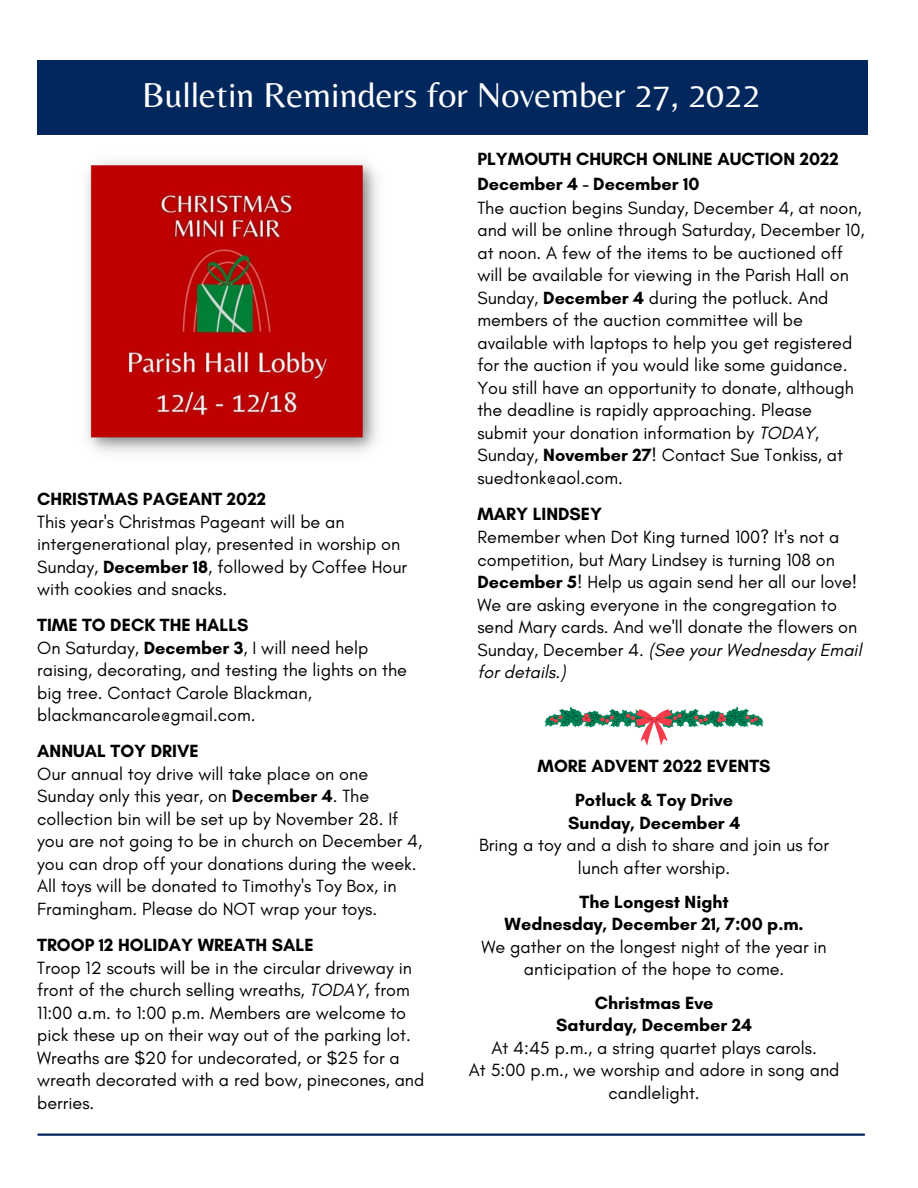
<style>
.page{position:relative;width:918px;height:1188px;background:#fff}
.page>*{position:absolute;margin:0;border:0;box-sizing:border-box;transform-origin:0 0}
.t1{font:36px "Belleza";color:#fff}
.t2{font:18px/22.5px "Glacial Indifference";color:#000}
.t3{font:700 18px/22.5px "Glacial Indifference";color:#000;text-align:center}
.s1{font-weight:700}
.s2{font-style:italic}
</style>
<div class="page">
<hr style="left:38px;top:1134px;width:826px;height:2px;background:#01275c">
<div style="left:37px;top:60px;width:830px;height:75px;background:#01275c"></div>
<img style="left:87px;top:161px;width:291px;height:292px">
<svg style="left:544px;top:707px;width:220px;height:39px"></svg>
<h1 class="t1" style="left:142px;top:73px;width:620px">Bulletin Reminders for November 27, 2022</h1>
<p class="t3" style="left:37px;top:488px;width:230px">CHRISTMAS PAGEANT 2022</p>
<p class="t2" style="left:37px;top:510px;width:371px">This year's Christmas Pageant will be an intergenerational play, presented in worship on Sunday, <span class="s1">December 18</span>, followed by Coffee Hour with cookies and snacks.</p>
<p class="t2" style="left:37px;top:614px;width:371px"><span class="s1">TIME TO DECK THE HALLS<br></span>On Saturday, <span class="s1">December 3</span>, I will need help raising, decorating, and testing the lights on the big tree. Contact Carole Blackman, blackmancarole@gmail.com.</p>
<p class="t3" style="left:37px;top:740px;width:163px">ANNUAL TOY DRIVE</p>
<p class="t2" style="left:37px;top:762px;width:387px">Our annual toy drive will take place on one Sunday only this year, on <span class="s1">December 4</span>. The collection bin will be set up by November 28. If you are not going to be in church on December 4, you can drop off your donations during the week.<br>All toys will be donated to Timothy's Toy Box, in Framingham. Please do NOT wrap your toys.</p>
<p class="t3" style="left:37px;top:934px;width:278px">TROOP 12 HOLIDAY WREATH SALE</p>
<p class="t2" style="left:37px;top:956px;width:389px">Troop 12 scouts will be in the circular driveway in front of the church selling wreaths, <span class="s2">TODAY,</span> from 11:00 a.m. to 1:00 p.m. Members are welcome to pick these up on their way out of the parking lot.<br>Wreaths are $20 for undecorated, or $25 for a wreath decorated with a red bow, pinecones, and berries.</p>
<p class="t3" style="left:477px;top:147px;width:363px;line-height:24.8px;text-align:left">PLYMOUTH CHURCH ONLINE AUCTION 2022<br>December 4 - December 10</p>
<p class="t2" style="left:477px;top:196px;width:389px">The auction begins Sunday, December 4, at noon, and will be online through Saturday, December 10, at noon. A few of the items to be auctioned off will be available for viewing in the Parish Hall on Sunday, <span class="s1">December 4</span> during the potluck. And members of the auction committee will be available with laptops to help you get registered for the auction if you would like some guidance.<br>You still have an opportunity to donate, although the deadline is rapidly approaching. Please submit your donation information by <span class="s2">TODAY</span>, Sunday, <span class="s1">November 27</span>! Contact Sue Tonkiss, at suedtonk@aol.com.</p>
<p class="t3" style="left:477px;top:502px;width:126px">MARY LINDSEY</p>
<p class="t2" style="left:477px;top:526px;width:386px">Remember when Dot King turned 100? It's not a competition, but Mary Lindsey is turning 108 on <span class="s1">December 5</span>! Help us again send her all our love!<br>We are asking everyone in the congregation to send Mary cards. And we'll donate the flowers on Sunday, December 4. <span class="s2">(See your Wednesday Email for details.)</span></p>
<p class="t3" style="left:538px;top:748px;width:234px;line-height:34.5px">MORE ADVENT 2022 EVENTS<br>Potluck &amp; Toy Drive</p>
<p class="t3" style="left:568px;top:811px;width:174px">Sunday, December 4</p>
<p class="t2" style="left:479px;top:834px;width:351px;text-align:center">Bring a toy and a dish to share and join us for lunch after worship.</p>
<p class="t3" style="left:505px;top:890px;width:301px">The Longest Night<br>Wednesday, December 21, 7:00 p.m.</p>
<p class="t2" style="left:481px;top:935px;width:347px;text-align:center">We gather on the longest night of the year in anticipation of the hope to come.</p>
<p class="t3" style="left:556px;top:991px;width:197px">Christmas Eve<br>Saturday, December 24</p>
<p class="t2" style="left:469px;top:1036px;width:372px;text-align:center">At 4:45 p.m., a string quartet plays carols.<br>At 5:00 p.m., we worship and adore in song and candlelight.</p>
</div>
